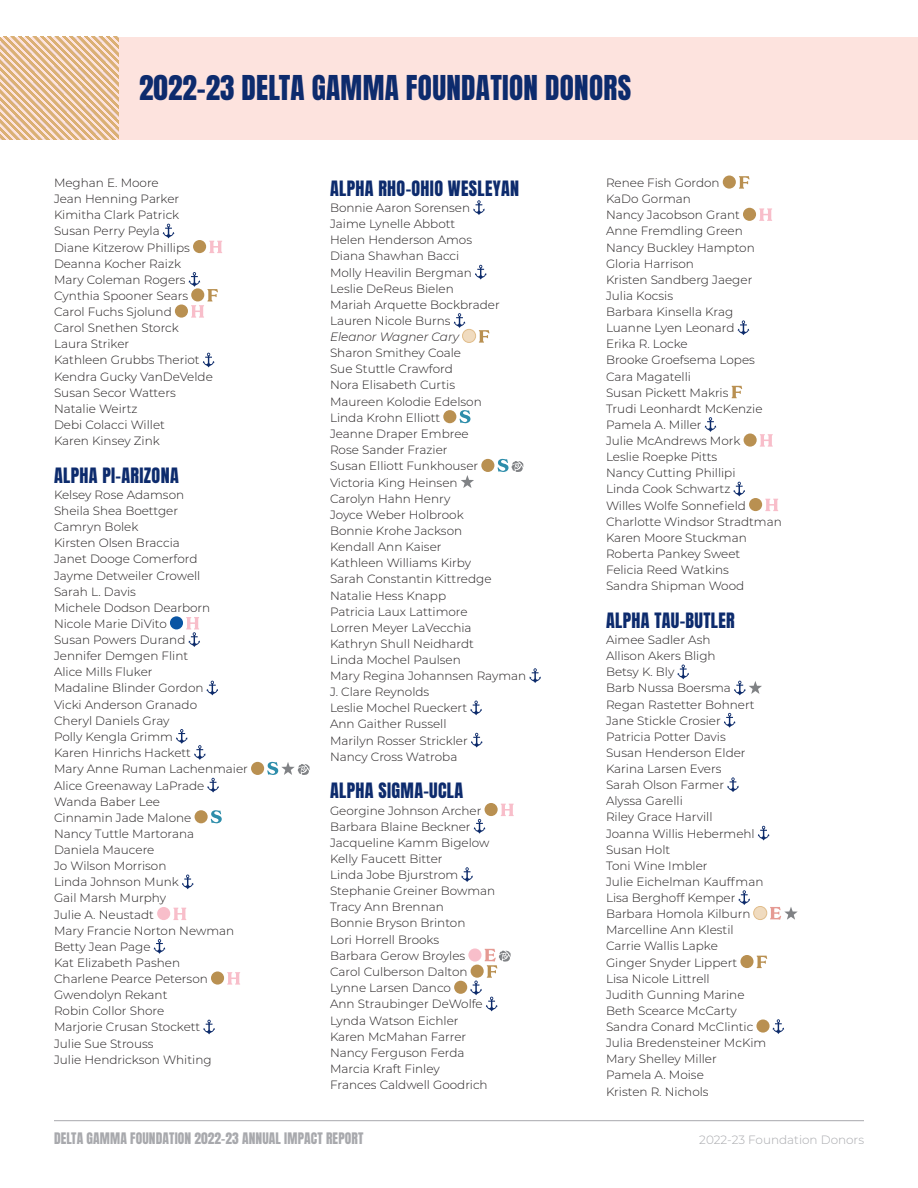
<style>
.page{position:relative;width:918px;height:1188px;background:#fff}
.page>*{position:absolute;margin:0;border:0;box-sizing:border-box;transform-origin:0 0}
.t1{font:29.1px "Anton";letter-spacing:.01em;color:#0d2b6d}
.t2{font:18px "Anton";letter-spacing:.02em;color:#0d2b6d}
.t3{font:13.5px "Anton";letter-spacing:.01em;color:#a8a9ad}
.t4{font:300 12px/16.2px "Montserrat";color:#231f20}
.t5{font:300 12px "Montserrat";color:#a8a9ad}
.t6{font:italic 300 12px "Montserrat";color:#231f20}
</style>
<div class="page">
<div style="left:0;top:37px;width:918px;height:102px;background:#fde3de"></div>
<svg style="left:0;top:37px;width:118px;height:102px"></svg>
<hr style="left:54px;top:1120px;width:810px;height:1px;background:#a8a9ad">
<svg style="left:163px;top:224px;width:11px;height:14px"></svg>
<div style="left:193px;top:240px;width:13px;height:13px;background:#b99051;border-radius:50%"></div>
<svg style="left:209px;top:241px;width:13px;height:12px"></svg>
<div style="left:175px;top:305px;width:13px;height:13px;background:#b99051;border-radius:50%"></div>
<svg style="left:189px;top:272px;width:29px;height:46px"></svg>
<svg style="left:203px;top:353px;width:11px;height:14px"></svg>
<div style="left:170px;top:616px;width:13px;height:13px;background:#0a55a4;border-radius:50%"></div>
<svg style="left:186px;top:617px;width:14px;height:30px"></svg>
<svg style="left:207px;top:681px;width:11px;height:14px"></svg>
<svg style="left:176px;top:729px;width:11px;height:15px"></svg>
<svg style="left:194px;top:745px;width:12px;height:15px"></svg>
<div style="left:251px;top:762px;width:13px;height:13px;background:#b99051;border-radius:50%"></div>
<svg style="left:267px;top:762px;width:43px;height:13px"></svg>
<svg style="left:207px;top:778px;width:12px;height:15px"></svg>
<div style="left:195px;top:810px;width:13px;height:13px;background:#b99051;border-radius:50%"></div>
<svg style="left:211px;top:810px;width:11px;height:13px"></svg>
<svg style="left:182px;top:875px;width:11px;height:14px"></svg>
<div style="left:157px;top:907px;width:13px;height:13px;background:#f8beca;border-radius:50%"></div>
<svg style="left:173px;top:908px;width:13px;height:12px"></svg>
<svg style="left:154px;top:939px;width:11px;height:15px"></svg>
<div style="left:211px;top:971px;width:13px;height:14px;background:#b99051;border-radius:50%"></div>
<svg style="left:227px;top:972px;width:13px;height:13px"></svg>
<svg style="left:203px;top:1020px;width:12px;height:14px"></svg>
<svg style="left:473px;top:200px;width:12px;height:15px"></svg>
<svg style="left:475px;top:265px;width:11px;height:15px"></svg>
<svg style="left:454px;top:313px;width:11px;height:15px"></svg>
<div style="left:463px;top:329px;width:13px;height:13px;background:#f0dbbf;border-radius:50%"></div>
<div style="left:462px;top:329px;width:14px;height:14px;border:1px solid #e1bd8b;border-radius:50%"></div>
<svg style="left:479px;top:330px;width:10px;height:13px"></svg>
<div style="left:443px;top:410px;width:13px;height:13px;background:#b99051;border-radius:50%"></div>
<svg style="left:459px;top:410px;width:11px;height:13px"></svg>
<div style="left:481px;top:459px;width:13px;height:13px;background:#b99051;border-radius:50%"></div>
<svg style="left:498px;top:459px;width:25px;height:13px"></svg>
<svg style="left:461px;top:475px;width:13px;height:13px"></svg>
<svg style="left:529px;top:668px;width:12px;height:15px"></svg>
<svg style="left:470px;top:701px;width:12px;height:14px"></svg>
<svg style="left:471px;top:733px;width:11px;height:15px"></svg>
<div style="left:485px;top:803px;width:13px;height:13px;background:#b99051;border-radius:50%"></div>
<svg style="left:501px;top:804px;width:13px;height:12px"></svg>
<svg style="left:474px;top:819px;width:11px;height:15px"></svg>
<svg style="left:461px;top:867px;width:12px;height:15px"></svg>
<svg style="left:468px;top:948px;width:14px;height:14px"></svg>
<div style="left:454px;top:981px;width:13px;height:13px;background:#b99051;border-radius:50%"></div>
<svg style="left:470px;top:949px;width:41px;height:62px"></svg>
<div style="left:723px;top:176px;width:13px;height:13px;background:#b99051;border-radius:50%"></div>
<svg style="left:739px;top:176px;width:11px;height:13px"></svg>
<div style="left:743px;top:208px;width:13px;height:13px;background:#b99051;border-radius:50%"></div>
<svg style="left:759px;top:208px;width:13px;height:13px"></svg>
<svg style="left:738px;top:320px;width:11px;height:15px"></svg>
<svg style="left:732px;top:386px;width:10px;height:12px"></svg>
<svg style="left:705px;top:417px;width:11px;height:15px"></svg>
<div style="left:744px;top:434px;width:13px;height:13px;background:#b99051;border-radius:50%"></div>
<svg style="left:760px;top:434px;width:13px;height:13px"></svg>
<svg style="left:734px;top:482px;width:11px;height:14px"></svg>
<div style="left:749px;top:498px;width:13px;height:13px;background:#b99051;border-radius:50%"></div>
<svg style="left:765px;top:499px;width:13px;height:12px"></svg>
<svg style="left:677px;top:665px;width:12px;height:14px"></svg>
<svg style="left:734px;top:681px;width:28px;height:14px"></svg>
<svg style="left:724px;top:713px;width:11px;height:15px"></svg>
<svg style="left:727px;top:777px;width:12px;height:15px"></svg>
<svg style="left:758px;top:826px;width:11px;height:15px"></svg>
<svg style="left:739px;top:890px;width:11px;height:15px"></svg>
<div style="left:754px;top:906px;width:13px;height:14px;background:#f0dbbf;border-radius:50%"></div>
<div style="left:754px;top:906px;width:13px;height:14px;border:1px solid #e1bd8b;border-radius:50%"></div>
<svg style="left:770px;top:907px;width:28px;height:13px"></svg>
<div style="left:740px;top:955px;width:14px;height:13px;background:#b99051;border-radius:50%"></div>
<svg style="left:757px;top:956px;width:10px;height:12px"></svg>
<div style="left:756px;top:1019px;width:14px;height:14px;background:#b99051;border-radius:50%"></div>
<svg style="left:773px;top:1019px;width:11px;height:15px"></svg>
<h1 class="t1" style="left:139px;top:73px;width:493px">2022-23 DELTA GAMMA FOUNDATION DONORS</h1>
<p class="t4" style="left:54px;top:174px;width:160px">Meghan E. Moore<br>Jean Henning Parker<br>Kimitha Clark Patrick<br>Susan Perry Peyla<br>Diane Kitzerow Phillips<br>Deanna Kocher Raizk<br>Mary Coleman Rogers<br>Cynthia Spooner Sears<br>Carol Fuchs Sjolund<br>Carol Snethen Storck<br>Laura Striker<br>Kathleen Grubbs Theriot<br>Kendra Gucky VanDeVelde<br>Susan Secor Watters<br>Natalie Weirtz<br>Debi Colacci Willet<br>Karen Kinsey Zink</p>
<h2 class="t2" style="left:54px;top:466px;width:126px">ALPHA PI-ARIZONA</h2>
<p class="t4" style="left:54px;top:486px;width:195px">Kelsey Rose Adamson<br>Sheila Shea Boettger<br>Camryn Bolek<br>Kirsten Olsen Braccia<br>Janet Dooge Comerford<br>Jayme Detweiler Crowell<br>Sarah L. Davis<br>Michele Dodson Dearborn<br>Nicole Marie DiVito<br>Susan Powers Durand<br>Jennifer Demgen Flint<br>Alice Mills Fluker<br>Madaline Blinder Gordon<br>Vicki Anderson Granado<br>Cheryl Daniels Gray<br>Polly Kengla Grimm<br>Karen Hinrichs Hackett<br>Mary Anne Ruman Lachenmaier<br>Alice Greenaway LaPrade<br>Wanda Baber Lee<br>Cinnamin Jade Malone<br>Nancy Tuttle Martorana<br>Daniela Maucere<br>Jo Wilson Morrison<br>Linda Johnson Munk<br>Gail Marsh Murphy<br>Julie A. Neustadt<br>Mary Francie Norton Newman<br>Betty Jean Page<br>Kat Elizabeth Pashen<br>Charlene Pearce Peterson<br>Gwendolyn Rekant<br>Robin Collor Shore<br>Marjorie Crusan Stockett<br>Julie Sue Strouss<br>Julie Hendrickson Whiting</p>
<h2 class="t2" style="left:330px;top:179px;width:191px">ALPHA RHO-OHIO WESLEYAN</h2>
<p class="t4" style="left:330px;top:199px;width:171px">Bonnie Aaron Sorensen<br>Jaime Lynelle Abbott<br>Helen Henderson Amos<br>Diana Shawhan Bacci<br>Molly Heavilin Bergman<br>Leslie DeReus Bielen<br>Mariah Arquette Bockbrader<br>Lauren Nicole Burns</p>
<p class="t6" style="left:330px;top:329px;width:131px">Eleanor Wagner Cary</p>
<p class="t4" style="left:330px;top:344px;width:198px">Sharon Smithey Coale<br>Sue Stuttle Crawford<br>Nora Elisabeth Curtis<br>Maureen Kolodie Edelson<br>Linda Krohn Elliott<br>Jeanne Draper Embree<br>Rose Sander Frazier<br>Susan Elliott Funkhouser<br>Victoria King Heinsen<br>Carolyn Hahn Henry<br>Joyce Weber Holbrook<br>Bonnie Krohe Jackson<br>Kendall Ann Kaiser<br>Kathleen Williams Kirby<br>Sarah Constantin Kittredge<br>Natalie Hess Knapp<br>Patricia Laux Lattimore<br>Lorren Meyer LaVecchia<br>Kathryn Shull Neidhardt<br>Linda Mochel Paulsen<br>Mary Regina Johannsen Rayman<br>J. Clare Reynolds<br>Leslie Mochel Rueckert<br>Ann Gaither Russell<br>Marilyn Rosser Strickler<br>Nancy Cross Watroba</p>
<h2 class="t2" style="left:330px;top:782px;width:135px">ALPHA SIGMA-UCLA</h2>
<p class="t4" style="left:330px;top:802px;width:167px">Georgine Johnson Archer<br>Barbara Blaine Beckner<br>Jacqueline Kamm Bigelow<br>Kelly Faucett Bitter<br>Linda Jobe Bjurstrom<br>Stephanie Greiner Bowman<br>Tracy Ann Brennan<br>Bonnie Bryson Brinton<br>Lori Horrell Brooks<br>Barbara Gerow Broyles<br>Carol Culberson Dalton<br>Lynne Larsen Danco<br>Ann Straubinger DeWolfe<br>Lynda Watson Eichler<br>Karen McMahan Farrer<br>Nancy Ferguson Ferda<br>Marcia Kraft Finley<br>Frances Caldwell Goodrich</p>
<p class="t4" style="left:606px;top:174px;width:177px">Renee Fish Gordon<br>KaDo Gorman<br>Nancy Jacobson Grant<br>Anne Fremdling Green<br>Nancy Buckley Hampton<br>Gloria Harrison<br>Kristen Sandberg Jaeger<br>Julia Kocsis<br>Barbara Kinsella Krag<br>Luanne Lyen Leonard<br>Erika R. Locke<br>Brooke Groefsema Lopes<br>Cara Magatelli<br>Susan Pickett Makris<br>Trudi Leonhardt McKenzie<br>Pamela A. Miller<br>Julie McAndrews Mork<br>Leslie Roepke Pitts<br>Nancy Cutting Phillipi<br>Linda Cook Schwartz<br>Willes Wolfe Sonnefield<br>Charlotte Windsor Stradtman<br>Karen Moore Stuckman<br>Roberta Pankey Sweet<br>Felicia Reed Watkins<br>Sandra Shipman Wood</p>
<h2 class="t2" style="left:606px;top:611px;width:130px">ALPHA TAU-BUTLER</h2>
<p class="t4" style="left:606px;top:631px;width:162px">Aimee Sadler Ash<br>Allison Akers Bligh<br>Betsy K. Bly<br>Barb Nussa Boersma<br>Regan Rastetter Bohnert<br>Jane Stickle Crosier<br>Patricia Potter Davis<br>Susan Henderson Elder<br>Karina Larsen Evers<br>Sarah Olson Farmer<br>Alyssa Garelli<br>Riley Grace Harvill<br>Joanna Willis Hebermehl<br>Susan Holt<br>Toni Wine Imbler<br>Julie Eichelman Kauffman<br>Lisa Berghoff Kemper<br>Barbara Homola Kilburn<br>Marcelline Ann Klestil<br>Carrie Wallis Lapke<br>Ginger Snyder Lippert<br>Lisa Nicole Littrell<br>Judith Gunning Marine<br>Beth Scearce McCarty<br>Sandra Conard McClintic<br>Julia Bredensteiner McKim<br>Mary Shelley Miller<br>Pamela A. Moise<br>Kristen R. Nichols</p>
<p class="t3" style="left:54px;top:1131px;width:311px">DELTA GAMMA FOUNDATION 2022-23 ANNUAL IMPACT REPORT</p>
<p class="t5" style="left:699px;top:1131px;width:166px">2022-23 Foundation Donors</p>
</div>
